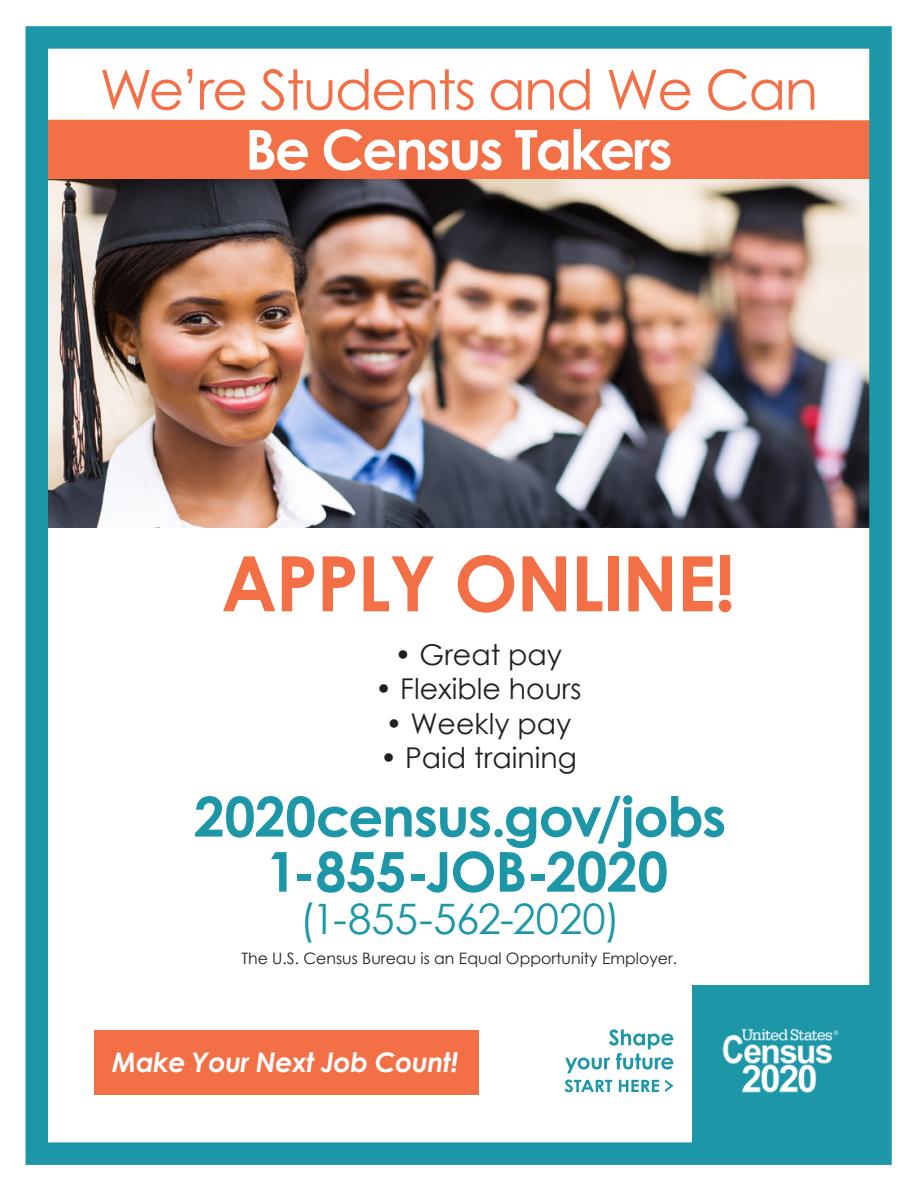
<style>
.page{position:relative;width:918px;height:1188px;background:#fff}
.page>*{position:absolute;margin:0;border:0;box-sizing:border-box;transform-origin:0 0}
.t1{font:700 76.5px "Century Gothic";letter-spacing:-.02em;color:#f36f45}
.t2{font:55.2px "Century Gothic";letter-spacing:-.03em;color:#f36f45}
.t3{font:700 55.2px "Century Gothic";letter-spacing:-.04em;color:#fff}
.t4{font:700 55.05px/55.1px "Century Gothic";letter-spacing:-.025em;color:#1d97a8;text-align:center}
.t5{font:42px "Century Gothic";letter-spacing:-.005em;color:#1d97a8}
.t6{font:28.65px "Century Gothic";color:#231f20}
.t7{font:italic 700 27px "Century Gothic";letter-spacing:-.02em;color:#fff}
.t8{font:15.75px "Century Gothic";color:#231f20}
</style>
<div class="page">
<div style="left:49px;top:120px;width:820px;height:60px;background:#f36f45"></div>
<img style="left:49px;top:180px;width:820px;height:347px">
<svg style="left:564px;top:1079px;width:109px;height:13px"></svg>
<div style="left:692px;top:985px;width:180px;height:160px;background:#1d97a8"></div>
<img style="left:722px;top:1028px;width:116px;height:65px">
<svg style="left:565px;top:1029px;width:108px;height:44px"></svg>
<div style="left:26px;top:26px;width:866px;height:1139px;border:22px solid #1d97a8"></div>
<div style="left:94px;top:1030px;width:385px;height:65px;background:#f36f45"></div>
<h1 class="t2" style="left:99px;top:51px;width:720px">We’re Students and We Can</h1>
<h2 class="t3" style="left:245px;top:108px;width:429px">Be Census Takers</h2>
<p class="t1" style="left:221px;top:525px;width:516px">APPLY ONLINE!</p>
<p class="t6" style="left:395px;top:634px;width:169px">• Great pay</p>
<p class="t6" style="left:375px;top:669px;width:208px">• Flexible hours</p>
<p class="t6" style="left:385px;top:703px;width:188px">• Weekly pay</p>
<p class="t6" style="left:380px;top:738px;width:198px">• Paid training</p>
<p class="t4" style="left:194px;top:787px;width:534px">2020census.gov/jobs<br>1-855-JOB-2020</p>
<p class="t5" style="left:300px;top:889px;width:322px">(1-855-562-2020)</p>
<p class="t8" style="left:241px;top:947px;width:437px">The U.S. Census Bureau is an Equal Opportunity Employer.</p>
<h3 class="t7" style="left:112px;top:1042px;width:348px">Make Your Next Job Count!</h3>
</div>
